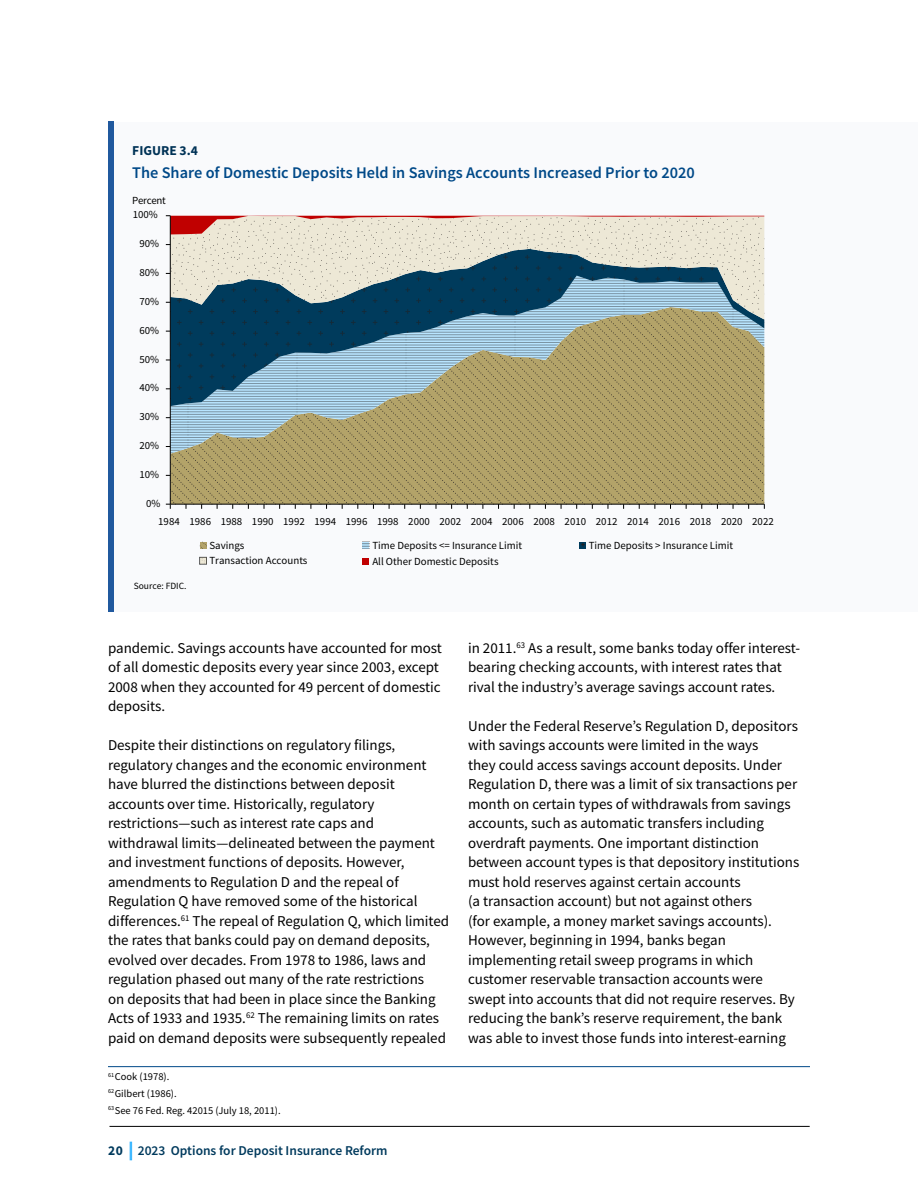
<style>
.page{position:relative;width:918px;height:1188px;background:#fff}
.page>*{position:absolute;margin:0;border:0;box-sizing:border-box;transform-origin:0 0}
.t1{font:600 16.35px "Source Sans Pro";color:#004988}
.t2{font:15px/19.5px "Source Sans Pro";color:#000}
.t3{font:600 13.5px "Source Sans Pro";color:#003a5d}
.t4{font:700 13.5px "Source Sans Pro";color:#003256}
.t5{font:10.8px/23.5px "Source Sans Pro";color:#000}
.t6{font:10.8px "Source Sans Pro";letter-spacing:-.025em;color:#000}
.t7{font:10.5px/16.8px "Source Sans Pro";color:#000}
.t8{font:9.45px "Source Sans Pro";color:#000}
.s1{font-weight:700}
.s2{font-weight:900;font-size:17.7px;color:#38b6ff}
</style>
<div class="page">
<hr style="left:110px;top:1126px;width:700px;height:1px;background:#000">
<hr style="left:108px;top:1066px;width:702px;height:1px;background:#004988">
<div style="left:108px;top:122px;width:810px;height:489px;background:#f5f7fa"></div>
<div style="left:108px;top:122px;width:6px;height:490px;background:#20599e"></div>
<svg style="left:171px;top:454px;width:593px;height:50px;background:#ac9c65"></svg>
<svg style="left:171px;top:406px;width:593px;height:48px;background:#aaa378"></svg>
<svg style="left:171px;top:320px;width:593px;height:86px;background:#839489"></svg>
<svg style="left:171px;top:234px;width:593px;height:86px;background:#8ca3a7"></svg>
<hr style="left:170px;top:216px;width:1px;height:288px;background:#000">
<svg style="left:166px;top:215px;width:598px;height:19px;background:#e5cabc"></svg>
<hr style="left:170px;top:504px;width:594px;height:1px;background:#000">
<svg style="left:166px;top:504px;width:5px;height:5px"></svg>
<svg style="left:200px;top:542px;width:6px;height:7px"></svg>
<svg style="left:363px;top:542px;width:6px;height:7px"></svg>
<svg style="left:579px;top:542px;width:7px;height:7px"></svg>
<div style="left:363px;top:558px;width:6px;height:7px;background:#c00000"></div>
<p class="t4" style="left:132px;top:141px;width:67px">FIGURE 3.4</p>
<p class="t1" style="left:132px;top:161px;width:564px">The Share of Domestic Deposits Held in Savings Accounts Increased Prior to 2020</p>
<p class="t6" style="left:132px;top:194px;width:35px">Percent</p>
<p class="t5" style="left:133px;top:203px;width:27px">100%</p>
<p class="t5" style="left:139px;top:232px;width:21px">90%</p>
<p class="t5" style="left:139px;top:261px;width:21px">80%</p>
<p class="t5" style="left:139px;top:289px;width:21px">70%</p>
<p class="t5" style="left:139px;top:318px;width:21px">60%</p>
<p class="t5" style="left:139px;top:347px;width:21px">50%</p>
<p class="t5" style="left:139px;top:376px;width:21px">40%</p>
<p class="t5" style="left:139px;top:405px;width:21px">30%</p>
<p class="t5" style="left:139px;top:434px;width:21px">20%</p>
<p class="t5" style="left:139px;top:463px;width:21px">10%</p>
<p class="t5" style="left:146px;top:492px;width:16px">0%</p>
<p class="t5" style="left:209px;top:510px;width:566px;text-indent:-51px">1984 1986 1988 1990 1992 1994 1996 1998 2000 2002 2004 2006 2008 2010 2012 2014 2016 2018 2020 2022<br>Savings</p>
<p class="t5" style="left:372px;top:534px;width:151px">Time Deposits &lt;= Insurance Limit</p>
<p class="t5" style="left:589px;top:533px;width:146px">Time Deposits &gt; Insurance Limit</p>
<p class="t8" style="left:134px;top:580px;width:54px">Source: FDIC.</p>
<p class="t5" style="left:209px;top:549px;width:100px">Transaction Accounts</p>
<p class="t5" style="left:372px;top:549px;width:128px">All Other Domestic Deposits</p>
<p class="t2" style="left:108px;top:638px;width:335px">pandemic. Savings accounts have accounted for most of all domestic deposits every year since 2003, except 2008 when they accounted for 49 percent of domestic deposits.</p>
<p class="t2" style="left:108px;top:735px;width:343px">Despite their distinctions on regulatory filings, regulatory changes and the economic environment have blurred the distinctions between deposit accounts over time. Historically, regulatory restrictions—such as interest rate caps and<br>withdrawal limits—delineated between the payment and investment functions of deposits. However, amendments to Regulation D and the repeal of Regulation Q have removed some of the historical differences.<sup>61</sup> The repeal of Regulation Q, which limited the rates that banks could pay on demand deposits, evolved over decades. From 1978 to 1986, laws and regulation phased out many of the rate restrictions<br>on deposits that had been in place since the Banking Acts of 1933 and 1935.<sup>62</sup> The remaining limits on rates paid on demand deposits were subsequently repealed</p>
<p class="t7" style="left:108px;top:1068px;width:174px"><sup>61</sup>Cook (1978).<br><sup>62</sup>Gilbert (1986).<br><sup>63</sup>See 76 Fed. Reg. 42015 (July 18, 2011).</p>
<p class="t3" style="left:108px;top:1142px;width:281px"><span class="s1">20</span> <span class="s2">|</span> 2023 Options for Deposit Insurance Reform</p>
<p class="t2" style="left:468px;top:638px;width:334px">in 2011.<sup>63</sup> As a result, some banks today offer interest&shy;bearing checking accounts, with interest rates that rival the industry’s average savings account rates.</p>
<p class="t2" style="left:468px;top:716px;width:333px">Under the Federal Reserve’s Regulation D, depositors with savings accounts were limited in the ways<br>they could access savings account deposits. Under Regulation D, there was a limit of six transactions per month on certain types of withdrawals from savings accounts, such as automatic transfers including overdraft payments. One important distinction between account types is that depository institutions must hold reserves against certain accounts<br>(a transaction account) but not against others<br>(for example, a money market savings accounts).<br>However, beginning in 1994, banks began implementing retail sweep programs in which customer reservable transaction accounts were swept into accounts that did not require reserves. By reducing the bank’s reserve requirement, the bank was able to invest those funds into interest-earning</p>
</div>
